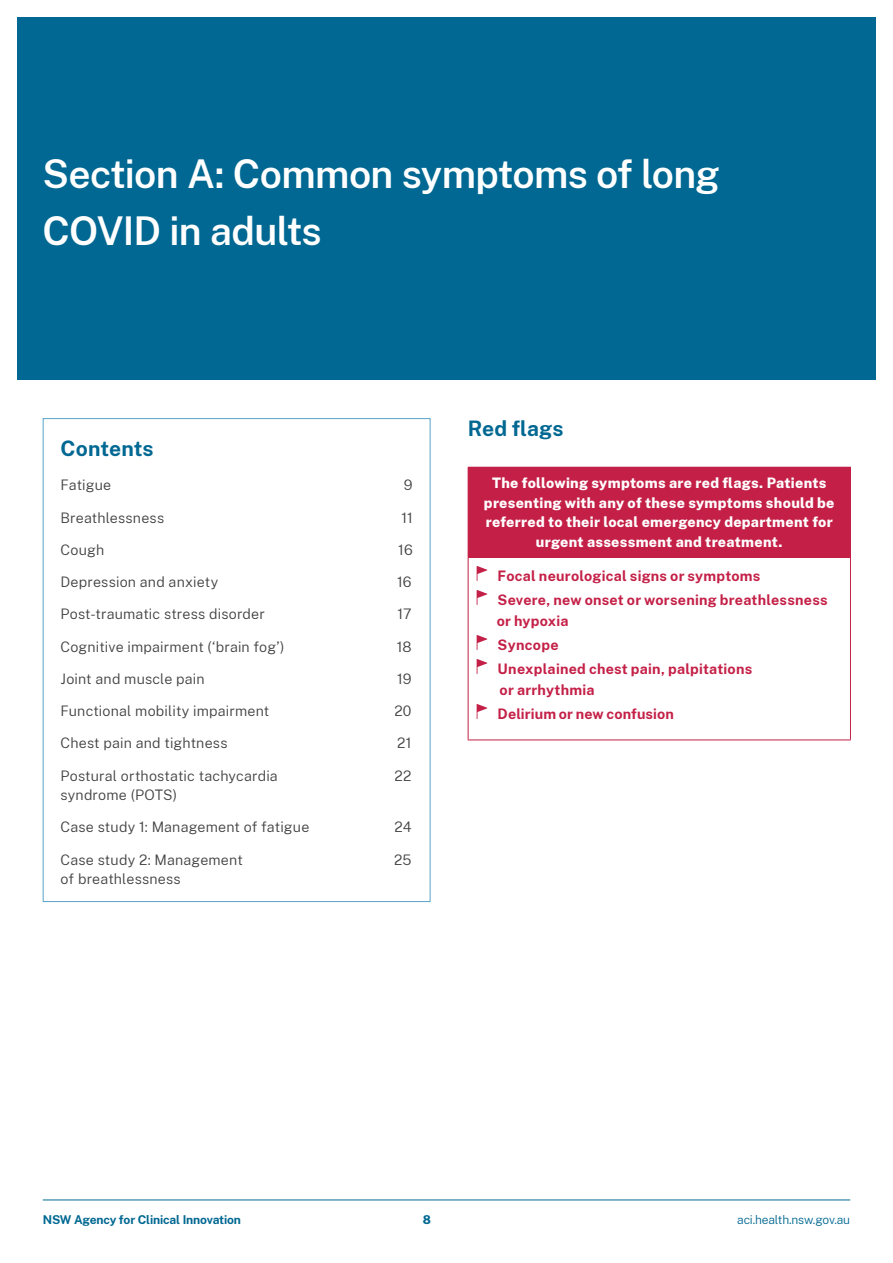
<style>
.page{position:relative;width:893px;height:1263px;background:#fff}
.page>*{position:absolute;margin:0;border:0;box-sizing:border-box;transform-origin:0 0}
.t1{font:600 39px/57px "Public Sans";letter-spacing:-.02em;color:#fff}
.Heading_H1{font:700 21px "Public Sans";letter-spacing:.005em;color:#006892}
.t2{font:300 14.25px "Public Sans";letter-spacing:.015em;color:#414042}
.Body{font:700 14.25px/24px "Public Sans";letter-spacing:.02em;color:#c42047}
.Figure_heading{font:800 14.25px/19.5px "Public Sans";letter-spacing:.02em;color:#fff;text-align:center}
.t3{font:700 12px "Public Sans";letter-spacing:-.01em;color:#006892}
.t4{font:300 12px "Public Sans";letter-spacing:-.015em;color:#006892}
.t5{font:800 12px "Public Sans";color:#006892}
</style>
<div class="page">
<hr style="left:43px;top:1199px;width:807px;height:1px;background:#006892">
<div style="left:17px;top:17px;width:859px;height:362px;background:#006892"></div>
<div style="left:468px;top:467px;width:382px;height:90px;background:#c42047"></div>
<hr style="left:468px;top:467px;width:383px;height:1px;background:#c42047">
<hr style="left:850px;top:468px;width:1px;height:89px;background:#c42047">
<hr style="left:468px;top:557px;width:383px;height:1px;background:#c42047">
<hr style="left:468px;top:558px;width:1px;height:181px;background:#c42047">
<hr style="left:850px;top:558px;width:1px;height:181px;background:#c42047">
<hr style="left:468px;top:739px;width:383px;height:1px;background:#c42047">
<svg style="left:477px;top:566px;width:10px;height:15px"></svg>
<svg style="left:477px;top:590px;width:10px;height:15px"></svg>
<svg style="left:477px;top:635px;width:10px;height:15px"></svg>
<svg style="left:477px;top:659px;width:10px;height:15px"></svg>
<svg style="left:477px;top:704px;width:10px;height:15px"></svg>
<p class="t1" style="left:43px;top:143px;width:679px">Section A: Common symptoms of long<br>COVID in adults</p>
<h1 class="Heading_H1" style="left:61px;top:433px;width:95px">Contents</h1>
<p class="t2" style="left:61px;top:475px;width:52px">Fatigue</p>
<p class="t2" style="left:404px;top:475px;width:10px">9</p>
<p class="t2" style="left:61px;top:508px;width:105px">Breathlessness</p>
<p class="t2" style="left:401px;top:508px;width:13px">11</p>
<p class="t2" style="left:61px;top:540px;width:45px">Cough</p>
<p class="t2" style="left:398px;top:540px;width:16px">16</p>
<p class="t2" style="left:61px;top:572px;width:159px">Depression and anxiety</p>
<p class="t2" style="left:397px;top:572px;width:16px">16</p>
<p class="t2" style="left:61px;top:604px;width:206px">Post-traumatic stress disorder</p>
<p class="t2" style="left:398px;top:604px;width:16px">17</p>
<p class="t2" style="left:61px;top:637px;width:225px">Cognitive impairment (‘brain fog’)</p>
<p class="t2" style="left:397px;top:637px;width:16px">18</p>
<p class="t2" style="left:61px;top:669px;width:146px">Joint and muscle pain</p>
<p class="t2" style="left:397px;top:669px;width:16px">19</p>
<p class="t2" style="left:61px;top:701px;width:210px">Functional mobility impairment</p>
<p class="t2" style="left:394px;top:701px;width:19px">20</p>
<p class="t2" style="left:61px;top:733px;width:168px">Chest pain and tightness</p>
<p class="t2" style="left:397px;top:733px;width:16px">21</p>
<p class="t2" style="left:61px;top:766px;width:219px">Postural orthostatic tachycardia</p>
<p class="t2" style="left:394px;top:766px;width:19px">22</p>
<p class="t2" style="left:61px;top:785px;width:118px">syndrome (POTS)</p>
<p class="t2" style="left:61px;top:817px;width:250px">Case study 1: Management of fatigue</p>
<p class="t2" style="left:395px;top:817px;width:18px">24</p>
<p class="t2" style="left:61px;top:850px;width:184px">Case study 2: Management</p>
<p class="t2" style="left:394px;top:850px;width:19px">25</p>
<p class="t2" style="left:61px;top:869px;width:122px">of breathlessness</p>
<h1 class="Heading_H1" style="left:468px;top:413px;width:97px">Red flags</h1>
<p class="Figure_heading" style="left:484px;top:472px;width:352px">The following symptoms are red flags. Patients presenting with any of these symptoms should be referred to their local emergency department for urgent assessment and treatment.</p>
<p class="Body" style="left:498px;top:563px;width:332px">Focal neurological signs or symptoms<br>Severe, new onset or worsening breathlessness</p>
<p class="Body" style="left:497px;top:608px;width:257px">or hypoxia<br>Syncope<br>Unexplained chest pain, palpitations</p>
<p class="Body" style="left:498px;top:677px;width:178px">or arrhythmia<br>Delirium or new confusion</p>
<p class="t3" style="left:43px;top:1211px;width:200px">NSW Agency for Clinical Innovation</p>
<p class="t5" style="left:423px;top:1210px;width:10px">8</p>
<p class="t4" style="left:737px;top:1211px;width:114px">aci.health.nsw.gov.au</p>
</div>
